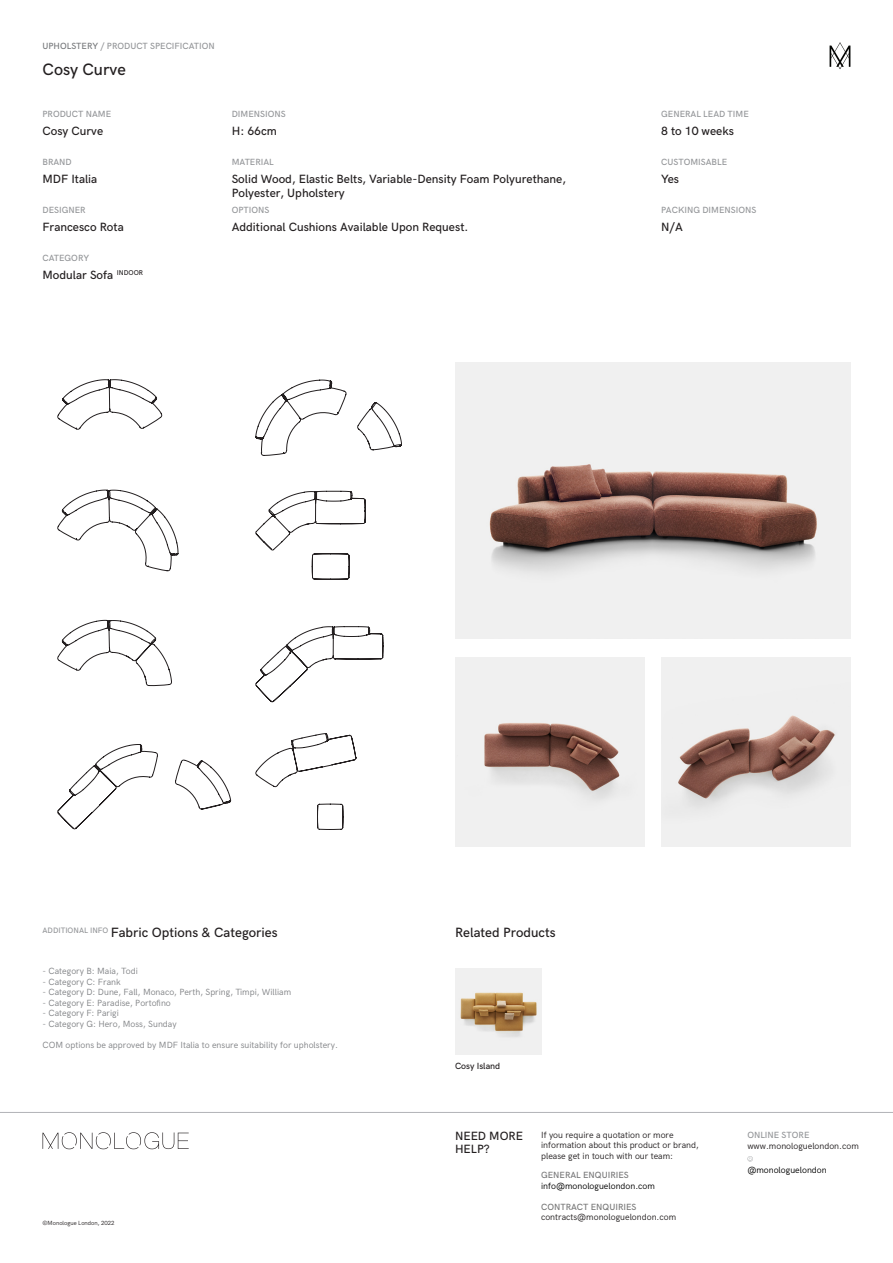
<style>
.page{position:relative;width:893px;height:1263px;background:#fff}
.page>*{position:absolute;margin:0;border:0;box-sizing:border-box;transform-origin:0 0}
.t1{font:500 16.5px "HK Grotesk";color:#231f20}
.t2{font:500 13.5px "HK Grotesk";color:#231f20}
.t3{font:500 12px/13.5px "HK Grotesk";color:#231f20}
.t4{font:9px "HK Grotesk";color:#808285}
.t5{font:9px/10.5px "HK Grotesk";color:#231f20}
.t6{font:500 9px "HK Grotesk";color:#939598}
.t7{font:9px "HK Grotesk";color:#000}
.t8{font:500 9px "HK Grotesk";color:#777}
.t9{font:500 9px "HK Grotesk";color:#777778}
.t10{font:500 9px "HK Grotesk";color:#231f20}
.t11{font:6px "HK Grotesk";color:#231f20}
.s1{color:#76787b}
</style>
<div class="page">
<svg style="left:747px;top:1156px;width:6px;height:5px"></svg>
<hr style="left:0;top:1112px;width:893px;height:1px;background:#b2b3b7">
<svg style="left:43px;top:1132px;width:146px;height:17px"></svg>
<svg style="left:830px;top:42px;width:20px;height:27px"></svg>
<img style="left:455px;top:363px;width:395px;height:276px">
<img style="left:455px;top:657px;width:189px;height:189px">
<img style="left:661px;top:657px;width:189px;height:189px">
<img style="left:455px;top:968px;width:86px;height:86px">
<svg style="left:57px;top:379px;width:345px;height:451px"></svg>
<p class="t6" style="left:43px;top:39px;width:174px"><span class="s1">UPHOLSTERY</span> / PRODUCT SPECIFICATION</p>
<h1 class="t1" style="left:43px;top:57px;width:85px">Cosy Curve</h1>
<p class="t6" style="left:43px;top:107px;width:70px">PRODUCT NAME</p>
<p class="t6" style="left:232px;top:107px;width:55px">DIMENSIONS</p>
<p class="t6" style="left:661px;top:107px;width:89px">GENERAL LEAD TIME</p>
<h3 class="t3" style="left:43px;top:123px;width:62px">Cosy Curve</h3>
<h3 class="t3" style="left:232px;top:123px;width:47px">H: 66cm</h3>
<h3 class="t3" style="left:661px;top:123px;width:74px">8 to 10 weeks</h3>
<p class="t6" style="left:43px;top:155px;width:31px">BRAND</p>
<p class="t6" style="left:232px;top:155px;width:44px">MATERIAL</p>
<p class="t6" style="left:661px;top:155px;width:67px">CUSTOMISABLE</p>
<h3 class="t3" style="left:43px;top:171px;width:56px">MDF Italia</h3>
<h3 class="t3" style="left:232px;top:171px;width:336px;line-height:14.4px">Solid Wood, Elastic Belts, Variable-Density Foam Polyurethane,<br>Polyester, Upholstery</h3>
<h3 class="t3" style="left:661px;top:171px;width:19px">Yes</h3>
<p class="t6" style="left:43px;top:203px;width:45px">DESIGNER</p>
<p class="t6" style="left:232px;top:203px;width:39px">OPTIONS</p>
<p class="t6" style="left:661px;top:203px;width:97px">PACKING DIMENSIONS</p>
<h3 class="t3" style="left:43px;top:219px;width:83px">Francesco Rota</h3>
<h3 class="t3" style="left:232px;top:219px;width:238px">Additional Cushions Available Upon Request.</h3>
<h3 class="t3" style="left:661px;top:219px;width:23px">N/A</h3>
<p class="t6" style="left:43px;top:251px;width:48px">CATEGORY</p>
<h3 class="t3" style="left:43px;top:267px;width:102px">Modular Sofa <sup>INDOOR</sup></h3>
<h2 class="t2" style="left:43px;top:923px;width:237px"><sup>ADDITIONAL</sup> <sup>INFO</sup> Fabric Options &amp; Categories</h2>
<p class="t4" style="left:43px;top:964px;width:97px">- Category B: Maia, Todi</p>
<p class="t4" style="left:43px;top:975px;width:80px">- Category C: Frank</p>
<p class="t4" style="left:43px;top:985px;width:250px">- Category D: Dune, Fall, Monaco, Perth, Spring, Timpi, William</p>
<p class="t4" style="left:43px;top:996px;width:130px">- Category E: Paradise, Portofino</p>
<p class="t4" style="left:43px;top:1006px;width:78px">- Category F: Parigi</p>
<p class="t4" style="left:43px;top:1017px;width:136px">- Category G: Hero, Moss, Sunday</p>
<p class="t4" style="left:43px;top:1038px;width:297px">COM options be approved by MDF Italia to ensure suitability for upholstery.</p>
<p class="t11" style="left:43px;top:1218px;width:74px">©Monologue London, 2022</p>
<h2 class="t2" style="left:455px;top:923px;width:102px">Related Products</h2>
<p class="t10" style="left:455px;top:1059px;width:47px">Cosy Island</p>
<p class="t5" style="left:541px;top:1128px;width:134px">If you require a quotation or more</p>
<p class="t6" style="left:747px;top:1128px;width:64px">ONLINE STORE</p>
<p class="t5" style="left:541px;top:1139px;width:159px">information about this product or brand, please get in touch with our team:</p>
<h3 class="t3" style="left:455px;top:1128px;width:70px">NEED MORE<br>HELP?</h3>
<p class="t5" style="left:747px;top:1140px;width:113px">www.monologuelondon.com</p>
<p class="t7" style="left:747px;top:1163px;width:81px">@monologuelondon</p>
<p class="t8" style="left:541px;top:1200px;width:97px">CONTRACT ENQUIRIES</p>
<p class="t5" style="left:541px;top:1211px;width:137px">contracts@monologuelondon.com</p>
<p class="t9" style="left:541px;top:1168px;width:89px">GENERAL ENQUIRIES</p>
<p class="t7" style="left:541px;top:1179px;width:115px">info@monologuelondon.com</p>
</div>
